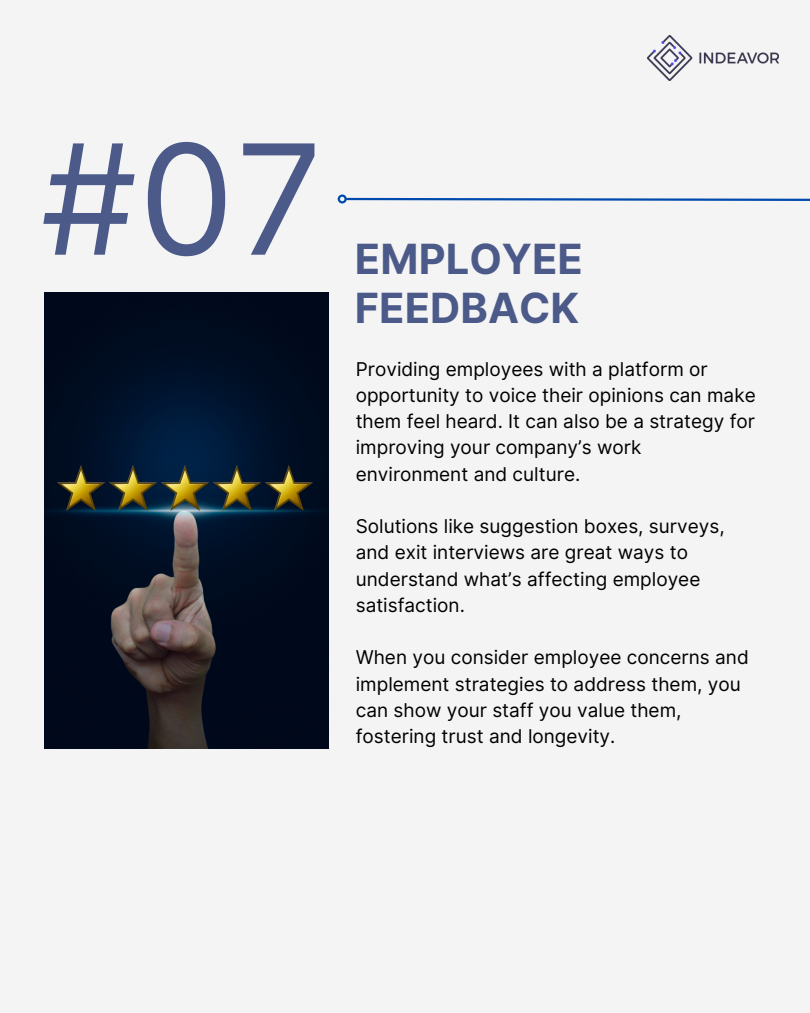
<style>
.page{position:relative;width:810px;height:1013px;background:#fff}
.page>*{position:absolute;margin:0;border:0;box-sizing:border-box;transform-origin:0 0}
.t1{font:152.9px "Inter";color:#4c5a89}
.t2{font:700 41.6px/49.5px "Inter";color:#4c5a89}
.t3{font:19px/26.2px "Inter";color:#000}
</style>
<div class="page">
<div style="left:0;top:0;width:810px;height:1012px;background:#f4f4f4"></div>
<img style="left:647px;top:35px;width:132px;height:45px">
<svg style="left:346px;top:197px;width:464px;height:5px"></svg>
<div style="left:338px;top:194px;width:9px;height:9px;border:2px solid #004aad;border-radius:50%"></div>
<img style="left:45px;top:292px;width:283px;height:456px">
<h1 class="t1" style="left:41px;top:88px;width:284px">#07</h1>
<h2 class="t2" style="left:355px;top:235px;width:230px">EMPLOYEE<br>FEEDBACK</h2>
<p class="t3" style="left:356px;top:356px;width:401px">Providing employees with a platform or opportunity to voice their opinions can make them feel heard. It can also be a strategy for improving your company’s work environment and culture.</p>
<p class="t3" style="left:356px;top:513px;width:370px">Solutions like suggestion boxes, surveys, and exit interviews are great ways to understand what’s affecting employee satisfaction.</p>
<p class="t3" style="left:356px;top:644px;width:395px">When you consider employee concerns and implement strategies to address them, you can show your staff you value them, fostering trust and longevity.</p>
</div>
